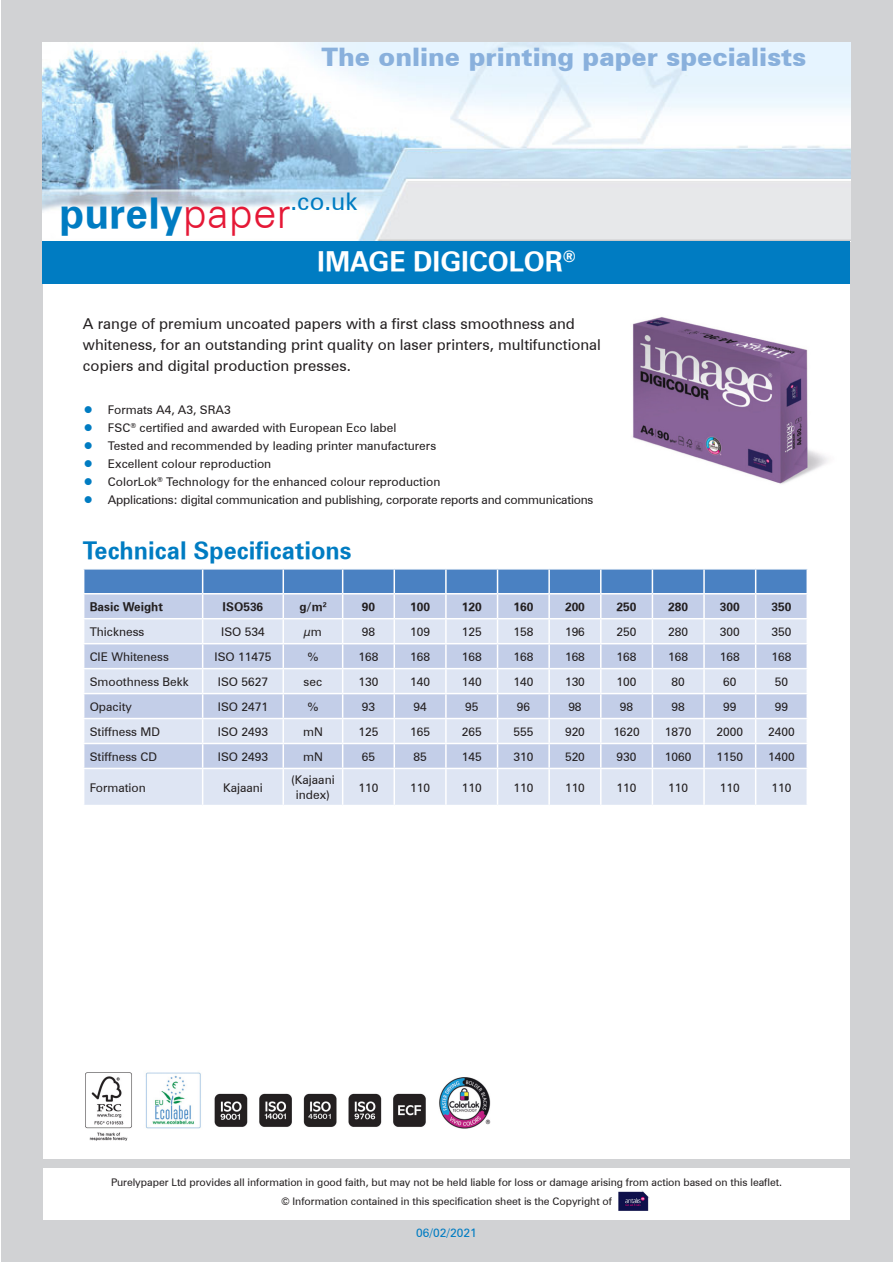
<style>
.page{position:relative;width:893px;height:1263px;background:#fff}
.page>*{position:absolute;margin:0;border:0;box-sizing:border-box;transform-origin:0 0}
.t1{font:41.55px "Zurich Bold BT";letter-spacing:.005em;color:#007cc2}
.t2{font:27px "Zurich Bold BT";color:#fff}
.t3{font:900 25.5px "Zurich BT";color:#89b0dc}
.t4{font:24px "Zurich Bold BT";color:#007cc2}
.t5{font:15px "Zurich BT";color:#231f20}
.t6{font:12px/14.4px "Zurich BT";color:#231f20;text-align:center}
.t7{font:12px "Zurich BT";letter-spacing:-.02em;color:#231f20}
.t8{font:12px "Zurich Bold BT";color:#231f20}
.t9{font:12px "Zurich BT";color:#007cc2}
.HTML_Preformatted{font:10.5px "Zurich BT";letter-spacing:-.005em;color:#231f20}
.s1{font-family:"Zurich BT";font-weight:300;color:#e51836}
.s2{color:#007cc2}
</style>
<div class="page">
<div style="left:1px;top:1px;width:891px;height:1261px;background:#d1d2d4"></div>
<div style="left:43px;top:43px;width:807px;height:1177px;background:#fff"></div>
<img style="left:43px;top:43px;width:807px;height:198px">
<div style="left:43px;top:241px;width:807px;height:43px;background:#007cc2"></div>
<div style="left:43px;top:1159px;width:807px;height:9px;background:#d1d2d4"></div>
<img style="left:618px;top:1190px;width:32px;height:21px">
<img style="left:632px;top:317px;width:196px;height:167px">
<div style="left:84px;top:769px;width:722px;height:36px;background:#dee5f3"></div>
<hr style="left:202px;top:769px;width:1px;height:36px;background:#fff">
<hr style="left:283px;top:769px;width:1px;height:36px;background:#fff">
<hr style="left:342px;top:769px;width:1px;height:36px;background:#fff">
<hr style="left:394px;top:769px;width:1px;height:36px;background:#fff">
<hr style="left:445px;top:769px;width:2px;height:36px;background:#fff">
<hr style="left:497px;top:769px;width:1px;height:36px;background:#fff">
<hr style="left:548px;top:769px;width:2px;height:36px;background:#fff">
<hr style="left:600px;top:769px;width:1px;height:36px;background:#fff">
<hr style="left:652px;top:769px;width:1px;height:36px;background:#fff">
<hr style="left:703px;top:769px;width:2px;height:36px;background:#fff">
<hr style="left:755px;top:769px;width:1px;height:36px;background:#fff">
<svg style="left:83px;top:569px;width:724px;height:199px;background:#c3d0e9"></svg>
<hr style="left:806px;top:644px;width:2px;height:24px;background:#fff">
<hr style="left:343px;top:668px;width:51px;height:1px;background:#fff">
<hr style="left:394px;top:668px;width:52px;height:1px;background:#fff">
<hr style="left:446px;top:668px;width:52px;height:1px;background:#fff">
<hr style="left:498px;top:668px;width:51px;height:1px;background:#fff">
<hr style="left:549px;top:668px;width:52px;height:1px;background:#fff">
<hr style="left:601px;top:668px;width:51px;height:1px;background:#fff">
<hr style="left:652px;top:668px;width:52px;height:1px;background:#fff">
<hr style="left:704px;top:668px;width:52px;height:1px;background:#fff">
<hr style="left:756px;top:668px;width:52px;height:1px;background:#fff">
<img style="left:85px;top:1072px;width:406px;height:69px">
<p class="t3" style="left:321px;top:42px;width:486px">The online printing paper specialists</p>
<p class="t1" style="left:59px;top:188px;width:300px">purely<span class="s1">paper</span><sup>.co.uk</sup></p>
<p class="t2" style="left:317px;top:245px;width:260px">IMAGE DIGICOLOR<sup>®</sup></p>
<p class="t5" style="left:83px;top:314px;width:493px">A range of premium uncoated papers with a first class smoothness and</p>
<p class="t5" style="left:83px;top:335px;width:520px">whiteness, for an outstanding print quality on laser printers, multifunctional</p>
<p class="t5" style="left:83px;top:356px;width:269px">copiers and digital production presses.</p>
<p class="t6" style="left:84px;top:403px;width:148px"><span class="s2">●</span> Formats A4, A3, SRA3</p>
<p class="t6" style="left:84px;top:421px;width:314px"><span class="s2">●</span> FSC<sup>®</sup> certified and awarded with European Eco label</p>
<p class="t6" style="left:84px;top:439px;width:354px"><span class="s2">●</span> Tested and recommended by leading printer manufacturers</p>
<p class="t6" style="left:84px;top:457px;width:189px"><span class="s2">●</span> Excellent colour reproduction</p>
<p class="t6" style="left:84px;top:475px;width:358px"><span class="s2">●</span> ColorLok<sup>®</sup> Technology for the enhanced colour reproduction</p>
<p class="t7" style="left:84px;top:493px;width:511px"><span class="s2">●</span> Applications: digital communication and publishing, corporate reports and communications</p>
<p class="t4" style="left:83px;top:536px;width:270px">Technical Specifications</p>
<p class="t8" style="left:90px;top:599px;width:75px">Basic Weight</p>
<p class="t8" style="left:223px;top:599px;width:42px">ISO536</p>
<p class="t8" style="left:299px;top:599px;width:29px">g/m<sup>2</sup></p>
<p class="t8" style="left:362px;top:599px;width:15px">90</p>
<p class="t8" style="left:410px;top:599px;width:21px">100</p>
<p class="t8" style="left:462px;top:599px;width:21px">120</p>
<p class="t8" style="left:513px;top:599px;width:21px">160</p>
<p class="t8" style="left:565px;top:599px;width:21px">200</p>
<p class="t8" style="left:617px;top:599px;width:21px">250</p>
<p class="t8" style="left:668px;top:599px;width:21px">280</p>
<p class="t8" style="left:720px;top:599px;width:21px">300</p>
<p class="t8" style="left:771px;top:599px;width:21px">350</p>
<p class="t6" style="left:90px;top:624px;width:56px">Thickness</p>
<p class="t6" style="left:221px;top:624px;width:45px">ISO 534</p>
<p class="t6" style="left:304px;top:624px;width:19px">μm</p>
<p class="t6" style="left:362px;top:624px;width:15px">98</p>
<p class="t6" style="left:410px;top:624px;width:21px">109</p>
<p class="t6" style="left:462px;top:624px;width:21px">125</p>
<p class="t6" style="left:513px;top:624px;width:21px">158</p>
<p class="t6" style="left:565px;top:624px;width:21px">196</p>
<p class="t6" style="left:617px;top:624px;width:21px">250</p>
<p class="t6" style="left:668px;top:624px;width:21px">280</p>
<p class="t6" style="left:720px;top:624px;width:21px">300</p>
<p class="t6" style="left:771px;top:624px;width:21px">350</p>
<p class="t6" style="left:90px;top:649px;width:81px">CIE Whiteness</p>
<p class="t6" style="left:215px;top:649px;width:58px">ISO 11475</p>
<p class="t6" style="left:307px;top:649px;width:13px">%</p>
<p class="t6" style="left:358px;top:649px;width:21px">168</p>
<p class="t6" style="left:410px;top:649px;width:21px">168</p>
<p class="t6" style="left:462px;top:649px;width:21px">168</p>
<p class="t6" style="left:513px;top:649px;width:21px">168</p>
<p class="t6" style="left:565px;top:649px;width:21px">168</p>
<p class="t6" style="left:617px;top:649px;width:21px">168</p>
<p class="t6" style="left:668px;top:649px;width:21px">168</p>
<p class="t6" style="left:720px;top:649px;width:21px">168</p>
<p class="t6" style="left:771px;top:649px;width:21px">168</p>
<p class="t6" style="left:90px;top:674px;width:101px">Smoothness Bekk</p>
<p class="t6" style="left:218px;top:674px;width:52px">ISO 5627</p>
<p class="t6" style="left:304px;top:674px;width:20px">sec</p>
<p class="t6" style="left:358px;top:674px;width:21px">130</p>
<p class="t6" style="left:410px;top:674px;width:21px">140</p>
<p class="t6" style="left:462px;top:674px;width:21px">140</p>
<p class="t6" style="left:513px;top:674px;width:21px">140</p>
<p class="t6" style="left:565px;top:674px;width:21px">130</p>
<p class="t6" style="left:617px;top:674px;width:21px">100</p>
<p class="t6" style="left:672px;top:674px;width:15px">80</p>
<p class="t6" style="left:723px;top:674px;width:15px">60</p>
<p class="t6" style="left:775px;top:674px;width:15px">50</p>
<p class="t6" style="left:90px;top:699px;width:44px">Opacity</p>
<p class="t6" style="left:218px;top:699px;width:52px">ISO 2471</p>
<p class="t6" style="left:307px;top:699px;width:13px">%</p>
<p class="t6" style="left:362px;top:699px;width:15px">93</p>
<p class="t6" style="left:413px;top:699px;width:15px">94</p>
<p class="t6" style="left:465px;top:699px;width:15px">95</p>
<p class="t6" style="left:517px;top:699px;width:15px">96</p>
<p class="t6" style="left:568px;top:699px;width:15px">98</p>
<p class="t6" style="left:620px;top:699px;width:15px">98</p>
<p class="t6" style="left:672px;top:699px;width:15px">98</p>
<p class="t6" style="left:723px;top:699px;width:15px">99</p>
<p class="t6" style="left:775px;top:699px;width:15px">99</p>
<p class="t6" style="left:90px;top:724px;width:72px">Stiffness MD</p>
<p class="t6" style="left:218px;top:724px;width:52px">ISO 2493</p>
<p class="t6" style="left:303px;top:724px;width:21px">mN</p>
<p class="t6" style="left:358px;top:724px;width:21px">125</p>
<p class="t6" style="left:410px;top:724px;width:21px">165</p>
<p class="t6" style="left:462px;top:724px;width:21px">265</p>
<p class="t6" style="left:513px;top:724px;width:21px">555</p>
<p class="t6" style="left:565px;top:724px;width:21px">920</p>
<p class="t6" style="left:613px;top:724px;width:28px">1620</p>
<p class="t6" style="left:665px;top:724px;width:28px">1870</p>
<p class="t6" style="left:717px;top:724px;width:28px">2000</p>
<p class="t6" style="left:768px;top:724px;width:28px">2400</p>
<p class="t6" style="left:90px;top:749px;width:69px">Stiffness CD</p>
<p class="t6" style="left:218px;top:749px;width:52px">ISO 2493</p>
<p class="t6" style="left:303px;top:749px;width:21px">mN</p>
<p class="t6" style="left:362px;top:749px;width:15px">65</p>
<p class="t6" style="left:413px;top:749px;width:15px">85</p>
<p class="t6" style="left:462px;top:749px;width:21px">145</p>
<p class="t6" style="left:513px;top:749px;width:21px">310</p>
<p class="t6" style="left:565px;top:749px;width:21px">520</p>
<p class="t6" style="left:617px;top:749px;width:21px">930</p>
<p class="t6" style="left:665px;top:749px;width:28px">1060</p>
<p class="t6" style="left:717px;top:749px;width:28px">1150</p>
<p class="t6" style="left:768px;top:749px;width:28px">1400</p>
<p class="t6" style="left:90px;top:780px;width:58px">Formation</p>
<p class="t6" style="left:223px;top:780px;width:41px">Kajaani</p>
<p class="t6" style="left:291px;top:773px;width:45px">(Kajaani index)</p>
<p class="t6" style="left:358px;top:780px;width:21px">110</p>
<p class="t6" style="left:410px;top:780px;width:21px">110</p>
<p class="t6" style="left:462px;top:780px;width:21px">110</p>
<p class="t6" style="left:513px;top:780px;width:21px">110</p>
<p class="t6" style="left:565px;top:780px;width:21px">110</p>
<p class="t6" style="left:617px;top:780px;width:21px">110</p>
<p class="t6" style="left:668px;top:780px;width:21px">110</p>
<p class="t6" style="left:720px;top:780px;width:21px">110</p>
<p class="t6" style="left:771px;top:780px;width:21px">110</p>
<p class="HTML_Preformatted" style="left:111px;top:1176px;width:672px">Purelypaper Ltd provides all information in good faith, but may not be held liable for loss or damage arising from action based on this leaflet.</p>
<p class="HTML_Preformatted" style="left:281px;top:1195px;width:332px">© Information contained in this specification sheet is the Copyright of</p>
<p class="t9" style="left:416px;top:1225px;width:62px">06/02/2021</p>
</div>
